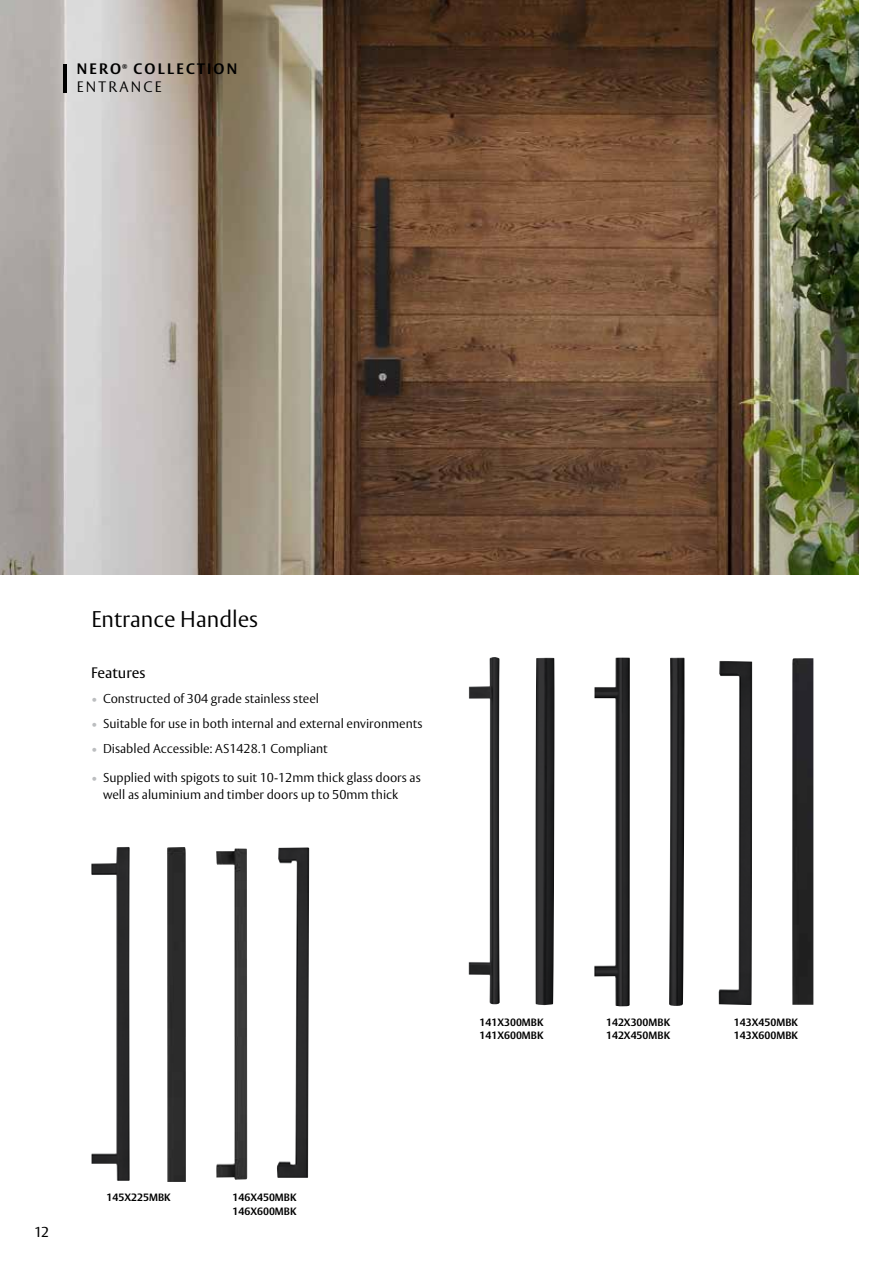
<style>
.page{position:relative;width:893px;height:1263px;background:#fff}
.page>*{position:absolute;margin:0;border:0;box-sizing:border-box;transform-origin:0 0}
.t1{font:300 22.5px "ASSA Vesta";color:#000}
.t2{font:700 15px "ASSA Vesta";letter-spacing:.15em;color:#000}
.t3{font:300 15px "ASSA Vesta";letter-spacing:.15em;color:#000}
.t4{font:15px "ASSA Vesta";color:#000}
.t5{font:14.25px "ASSA Vesta";color:#000}
.t6{font:300 12.75px/16.5px "ASSA Vesta";color:#000}
.t7{font:700 10.5px/13.5px "ASSA Vesta";color:#000}
.t8{font:700 6.15px "ASSA Vesta";color:#000}
.s1{color:#bcbec0}
</style>
<div class="page">
<img style="left:0;top:0;width:859px;height:574px">
<hr style="left:64px;top:64px;width:3px;height:28px;background:#000">
<img style="left:469px;top:657px;width:31px;height:347px">
<img style="left:535px;top:658px;width:19px;height:348px">
<img style="left:594px;top:658px;width:36px;height:349px">
<img style="left:669px;top:658px;width:15px;height:348px">
<img style="left:719px;top:661px;width:33px;height:344px">
<img style="left:792px;top:658px;width:21px;height:347px">
<img style="left:91px;top:847px;width:39px;height:334px">
<img style="left:167px;top:847px;width:19px;height:335px">
<img style="left:216px;top:848px;width:31px;height:331px">
<img style="left:277px;top:847px;width:32px;height:331px">
<p class="t2" style="left:77px;top:60px;width:46px">NERO</p>
<p class="t8" style="left:122px;top:62px;width:7px">®</p>
<p class="t2" style="left:134px;top:60px;width:105px">COLLECTION</p>
<p class="t3" style="left:77px;top:78px;width:86px">ENTRANCE</p>
<h1 class="t1" style="left:91px;top:605px;width:168px">Entrance Handles</h1>
<p class="t4" style="left:91px;top:664px;width:56px">Features</p>
<p class="t6" style="left:91px;top:691px;width:230px"><span class="s1">•</span> Constructed of 304 grade stainless steel</p>
<p class="t6" style="left:91px;top:716px;width:333px"><span class="s1">•</span> Suitable for use in both internal and external environments</p>
<p class="t6" style="left:91px;top:741px;width:238px"><span class="s1">•</span> Disabled Accessible: AS1428.1 Compliant</p>
<p class="t6" style="left:103px;top:770px;width:319px;text-indent:-12px"><span class="s1">•</span> Supplied with spigots to suit 10-12mm thick glass doors as well as aluminium and timber doors up to 50mm thick</p>
<p class="t5" style="left:34px;top:1223px;width:16px">12</p>
<p class="t7" style="left:107px;top:1191px;width:66px">145X225MBK</p>
<p class="t7" style="left:233px;top:1191px;width:66px">146X450MBK<br>146X600MBK</p>
<p class="t7" style="left:480px;top:1016px;width:66px">141X300MBK<br>141X600MBK</p>
<p class="t7" style="left:606px;top:1016px;width:66px">142X300MBK<br>142X450MBK</p>
<p class="t7" style="left:734px;top:1016px;width:66px">143X450MBK<br>143X600MBK</p>
</div>
